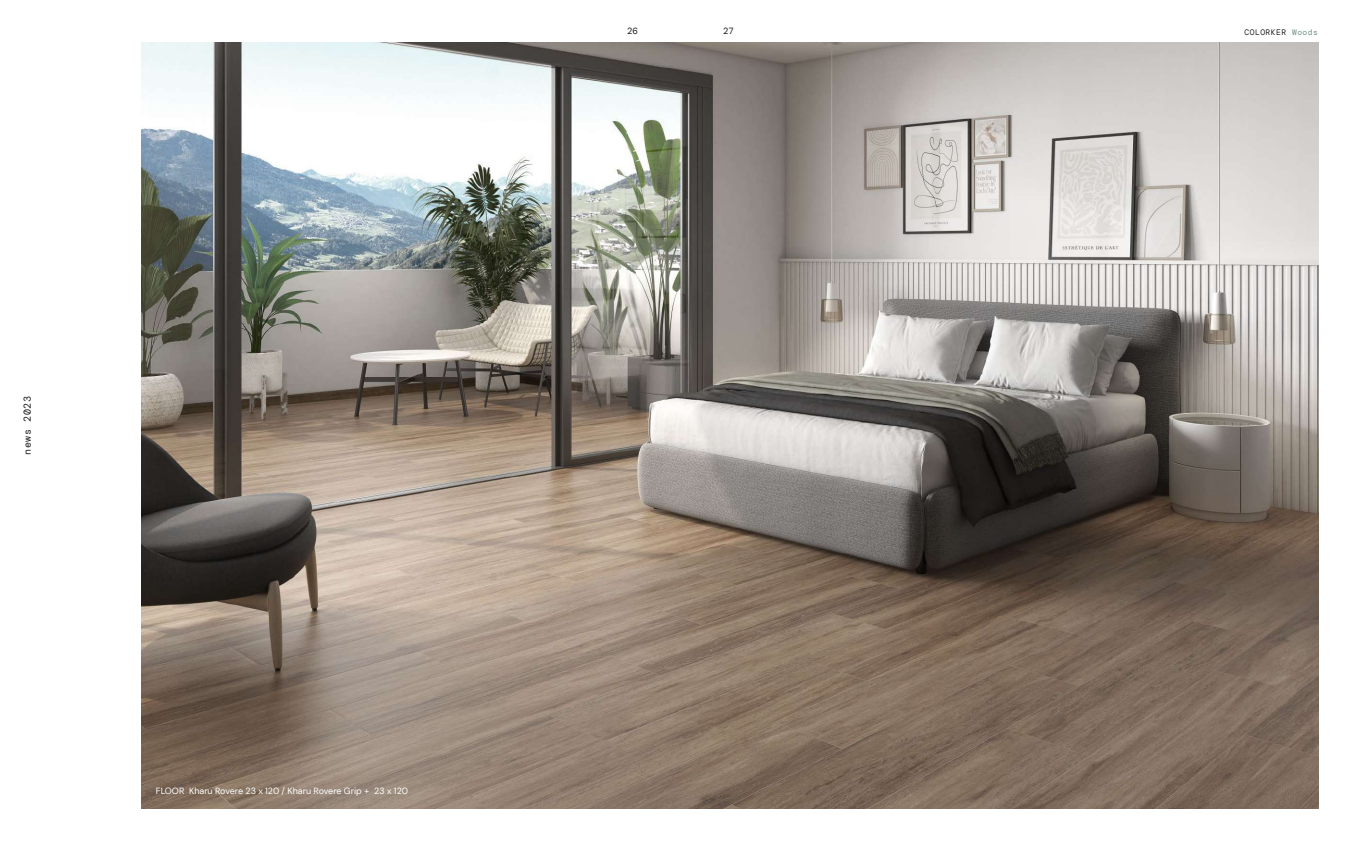
<style>
.page{position:relative;width:1361px;height:851px;background:#fff}
.page>*{position:absolute;margin:0;border:0;box-sizing:border-box;transform-origin:0 0}
.t1{font:10px "DM Mono";letter-spacing:.06em;color:#231f20}
.t2{font:9px "DM Sans";color:#fff}
.t3{font:9px "DM Mono";color:#231f20}
.t4{font:8px "DM Mono";letter-spacing:.06em;color:#231f20}
.s1{font-style:inherit}
.s2{color:#72908b}
</style>
<div class="page">
<img style="left:142px;top:43px;width:1176px;height:765px">
<p class="t1" style="left:21px;top:455px;width:60px;rotate:-90deg">news 2023</p>
<p class="t2" style="left:156px;top:785px;width:253px">FLOOR Kharu Rovere <span class="s1">23</span> x <span class="s1">120</span> / Kharu Rovere Grip + <span class="s1">23</span> x <span class="s1">120</span></p>
<p class="t3" style="left:627px;top:26px;width:12px">26</p>
<p class="t3" style="left:723px;top:26px;width:12px">27</p>
<p class="t4" style="left:1244px;top:27px;width:75px">COLORKER <span class="s2">Woods</span></p>
</div>
